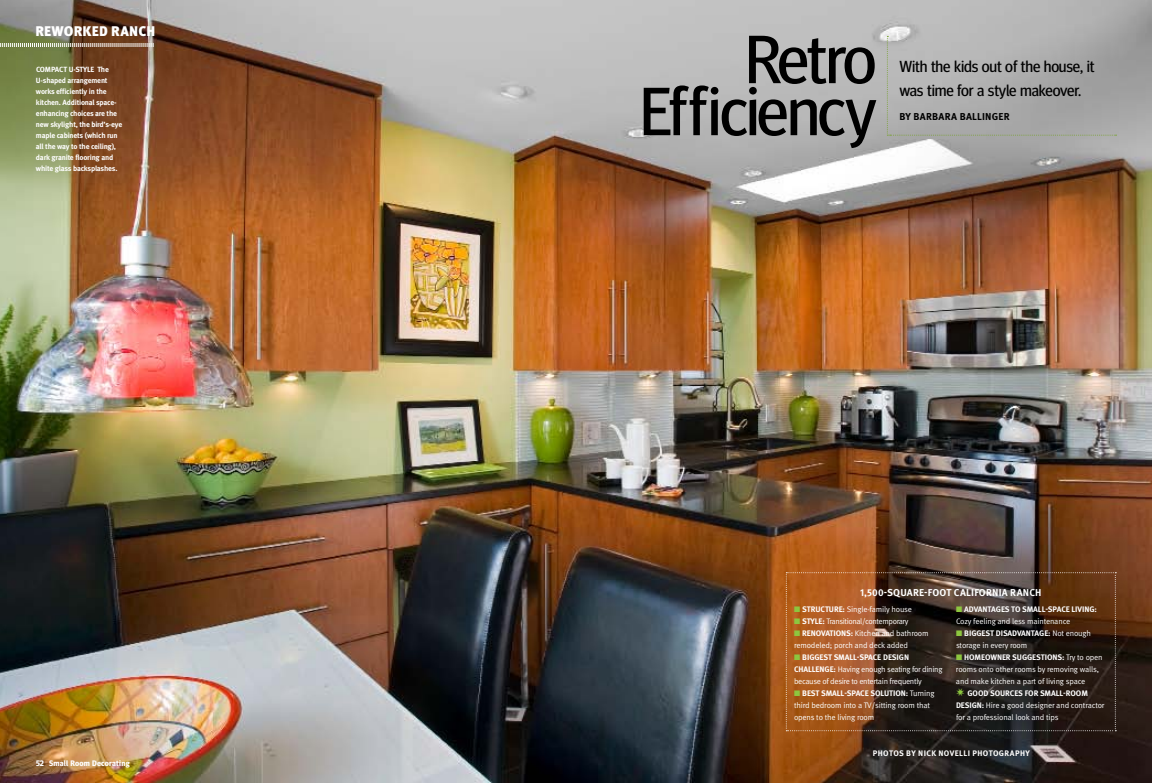
<style>
.page{position:relative;width:1152px;height:783px;background:#fff}
.page>*{position:absolute;margin:0;border:0;box-sizing:border-box;transform-origin:0 0}
.t1{font:68px/52px "Meta Headline OT";letter-spacing:-.02em;color:#000;text-align:right}
.t2{font:16px/24px "Meta Headline OT";letter-spacing:-.01em;color:#000}
.t3{font:900 14px "Meta OT";letter-spacing:.01em;color:#fff}
.t4{font:700 10px "Meta OT";letter-spacing:.02em;color:#fff}
.t5{font:700 10px "Meta OT";letter-spacing:.02em;color:#000}
.t6{font:8px/12px "Meta Pro";letter-spacing:-.025em;color:#fff}
.t7{font:700 8px "Meta OT";letter-spacing:-.01em;color:#fff}
.t8{font:8px "Meta Pro";letter-spacing:-.05em;color:#fff}
.t9{font:700 8px "Meta OT";letter-spacing:.045em;color:#fff}
.t10{font:700 8px "Meta Headline OT";letter-spacing:.035em;color:#fff}
.t11{font:700 7.5px/11px "Meta OT";letter-spacing:-.025em;color:#fff}
.s1{color:#8dc63f}
.s2{font-family:"Meta OT";font-weight:700}
.s3{font-family:"Meta Pro";font-weight:400}
</style>
<div class="page">
<img style="left:0;top:0;width:1152px;height:783px">
<svg style="left:0;top:43px;width:154px;height:4px"></svg>
<svg style="left:887px;top:36px;width:230px;height:100px"></svg>
<svg style="left:786px;top:572px;width:330px;height:159px"></svg>
<h3 class="t3" style="left:35px;top:22px;width:121px">REWORKED RANCH</h3>
<p class="t11" style="left:36px;top:64px;width:88px">COMPACT U-STYLE THE<br>U-SHAPED ARRANGEMENT<br>WORKS EFFICIENTLY IN THE<br>KITCHEN. ADDITIONAL SPACE-<br>ENHANCING CHOICES ARE THE<br>NEW SKYLIGHT, THE BIRD’S-EYE<br>MAPLE CABINETS (WHICH RUN<br>ALL THE WAY TO THE CEILING),<br>DARK GRANITE FLOORING AND<br>WHITE GLASS BACKSPLASHES.</p>
<p class="t10" style="left:36px;top:758px;width:95px">52 Small Room Decorating</p>
<h1 class="t1" style="left:640px;top:32px;width:238px">Retro<br>Efficiency</h1>
<h2 class="t2" style="left:899px;top:54px;width:197px">With the kids out of the house, it was time for a style makeover.</h2>
<p class="t5" style="left:899px;top:110px;width:112px">BY BARBARA BALLINGER</p>
<p class="t4" style="left:860px;top:586px;width:183px">1,500-SQUARE-FOOT CALIFORNIA RANCH</p>
<p class="t6" style="left:794px;top:603px;width:120px"><span class="s1">■</span> <span class="s2">STRUCTU RE:</span> Single-family house</p>
<p class="t8" style="left:794px;top:616px;width:116px"><span class="s1">■</span> <span class="s2">STYLE:</span> Transitional/contemporary</p>
<p class="t6" style="left:794px;top:627px;width:136px"><span class="s1">■</span> <span class="s2">RENOVATIONS:</span> Kitchen and bathroom remodeled; porch and deck added</p>
<p class="t7" style="left:794px;top:652px;width:117px"><span class="s1">■</span> BIGGEST SMALL-SPACE DESIGN</p>
<p class="t6" style="left:794px;top:663px;width:150px"><span class="s2">CHALLENGE:</span> Having enough seating for dining because of desire to entertain frequently</p>
<p class="t7" style="left:794px;top:688px;width:142px"><span class="s1">■</span> BEST SMALL-SPACE SOLUTION: <span class="s3">Turning</span></p>
<p class="t6" style="left:794px;top:699px;width:138px">third bedroom into a TV/sitting room that opens to the living room</p>
<p class="t7" style="left:956px;top:604px;width:142px"><span class="s1">■</span> ADVANTAGES TO SMALL-SPACE LIVING:</p>
<p class="t6" style="left:956px;top:615px;width:116px">Cozy feeling and less maintenance</p>
<p class="t7" style="left:956px;top:628px;width:137px"><span class="s1">■</span> BIGGEST DISADVANTAGE: <span class="s3">Not enough</span></p>
<p class="t6" style="left:956px;top:639px;width:73px">storage in every room</p>
<p class="t7" style="left:956px;top:652px;width:148px"><span class="s1">■</span> HOMEOWNER SUGGESTIONS: <span class="s3">Try to open</span></p>
<p class="t6" style="left:956px;top:663px;width:145px">rooms onto other rooms by removing walls, and make kitchen a part of living space</p>
<p class="t7" style="left:967px;top:688px;width:122px">GOOD SOURCES FOR SMALL-ROOM</p>
<p class="t6" style="left:956px;top:699px;width:150px"><span class="s2">DESIGN:</span> Hire a good designer and contractor for a professional look and tips</p>
<p class="t9" style="left:873px;top:748px;width:159px">PHOTOS BY NICK NOVELLI PHOTOGRAPHY</p>
</div>
